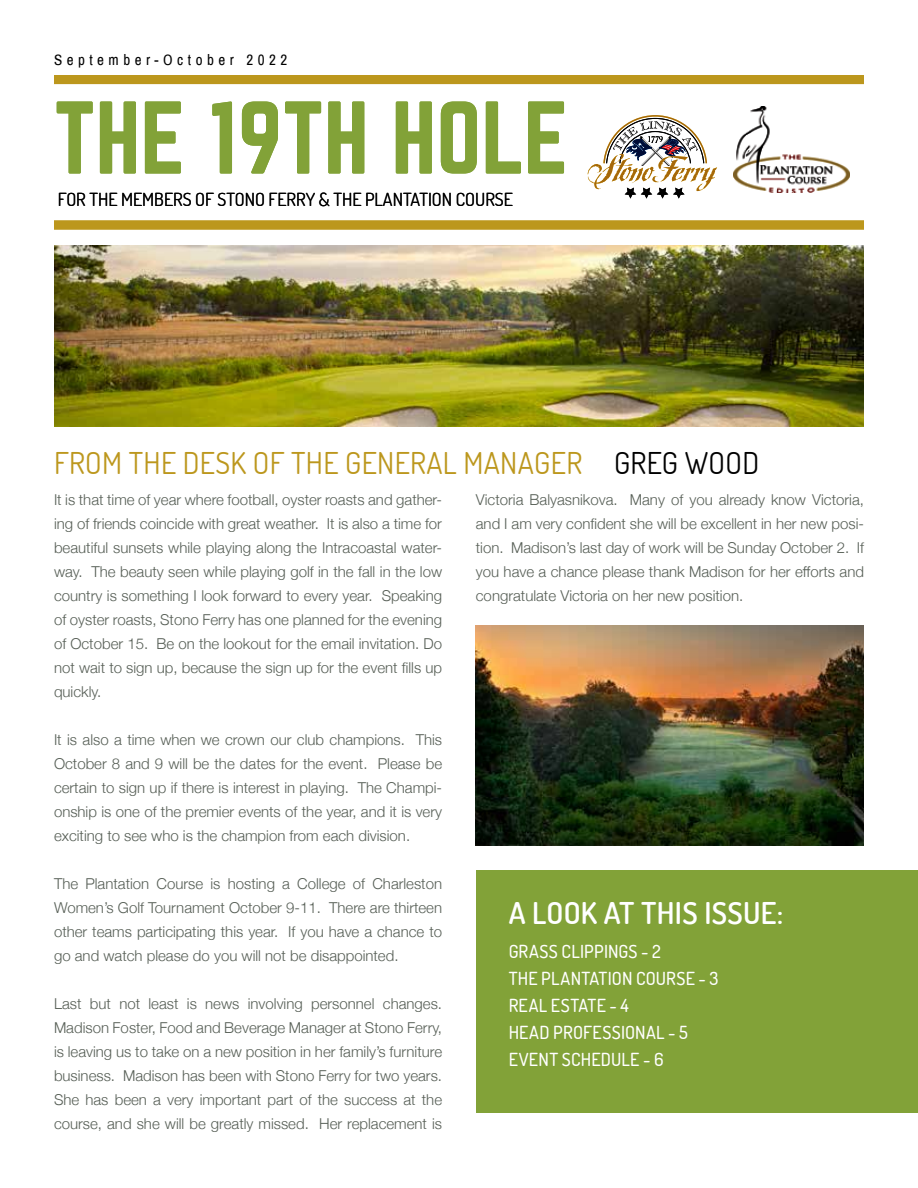
<style>
.page{position:relative;width:918px;height:1188px;background:#fff}
.page>*{position:absolute;margin:0;border:0;box-sizing:border-box;transform-origin:0 0}
.t1{font:90px "Norwester";color:#82a238}
.t2{font:30px "Dosis";letter-spacing:.01em;color:#bc971d}
.t3{font:600 30px "Dosis";letter-spacing:.01em;color:#fff}
.t4{font:500 18px/27px "Dosis";letter-spacing:.015em;color:#fff}
.t5{font:18px "Dosis";color:#000}
.t6{font:300 15px/24px "Helvetica Neue";color:#565e55;text-align:justify}
.t7{font:15px "Archivo Narrow";letter-spacing:.3em;color:#000}
.s1{color:#000}
</style>
<div class="page">
<img style="left:733px;top:107px;width:117px;height:86px">
<svg style="left:587px;top:115px;width:130px;height:84px"></svg>
<div style="left:54px;top:75px;width:810px;height:9px;background:#bc971d"></div>
<div style="left:54px;top:220px;width:810px;height:10px;background:#bc971d"></div>
<div style="left:476px;top:870px;width:442px;height:243px;background:#82a238"></div>
<img style="left:476px;top:625px;width:388px;height:220px">
<img style="left:54px;top:245px;width:810px;height:182px">
<p class="t7" style="left:54px;top:50px;width:235px">September-October 2022</p>
<h1 class="t1" style="left:54px;top:95px;width:516px">THE 19TH HOLE</h1>
<p class="t5" style="left:58px;top:188px;width:457px">FOR THE MEMBERS OF STONO FERRY &amp; THE PLANTATION COURSE</p>
<h2 class="t2" style="left:54px;top:443px;width:707px">FROM THE DESK OF THE GENERAL MANAGER <span class="s1">GREG WOOD</span></h2>
<p class="t6" style="left:54px;top:486px;width:390px">It is that time of year where football, oyster roasts and gather&shy;ing of friends coincide with great weather. It is also a time for beautiful sunsets while playing along the Intracoastal water&shy;way. The beauty seen while playing golf in the fall in the low country is something I look forward to every year. Speaking of oyster roasts, Stono Ferry has one planned for the evening of October 15. Be on the lookout for the email invitation. Do not wait to sign up, because the sign up for the event fills up quickly.</p>
<p class="t6" style="left:54px;top:726px;width:390px">It is also a time when we crown our club champions. This October 8 and 9 will be the dates for the event. Please be certain to sign up if there is interest in playing. The Champi&shy;onship is one of the premier events of the year, and it is very exciting to see who is the champion from each division.</p>
<p class="t6" style="left:54px;top:870px;width:390px">The Plantation Course is hosting a College of Charleston Women’s Golf Tournament October 9-11. There are thirteen other teams participating this year. If you have a chance to go and watch please do you will not be disappointed.</p>
<p class="t6" style="left:54px;top:990px;width:390px">Last but not least is news involving personnel changes.<br>Madison Foster, Food and Beverage Manager at Stono Ferry, is leaving us to take on a new position in her family’s furniture business. Madison has been with Stono Ferry for two years.<br>She has been a very important part of the success at the course, and she will be greatly missed. Her replacement is</p>
<p class="t6" style="left:476px;top:486px;width:390px">Victoria Balyasnikova. Many of you already know Victoria, and I am very confident she will be excellent in her new posi&shy;tion. Madison’s last day of work will be Sunday October 2. If you have a chance please thank Madison for her efforts and congratulate Victoria on her new position.</p>
<h2 class="t3" style="left:509px;top:893px;width:276px">A LOOK AT THIS ISSUE:</h2>
<p class="t4" style="left:509px;top:938px;width:211px">GRASS CLIPPINGS - 2<br>THE PLANTATION COURSE - 3<br>REAL ESTATE - 4<br>HEAD PROFESSIONAL - 5<br>EVENT SCHEDULE - 6</p>
</div>
